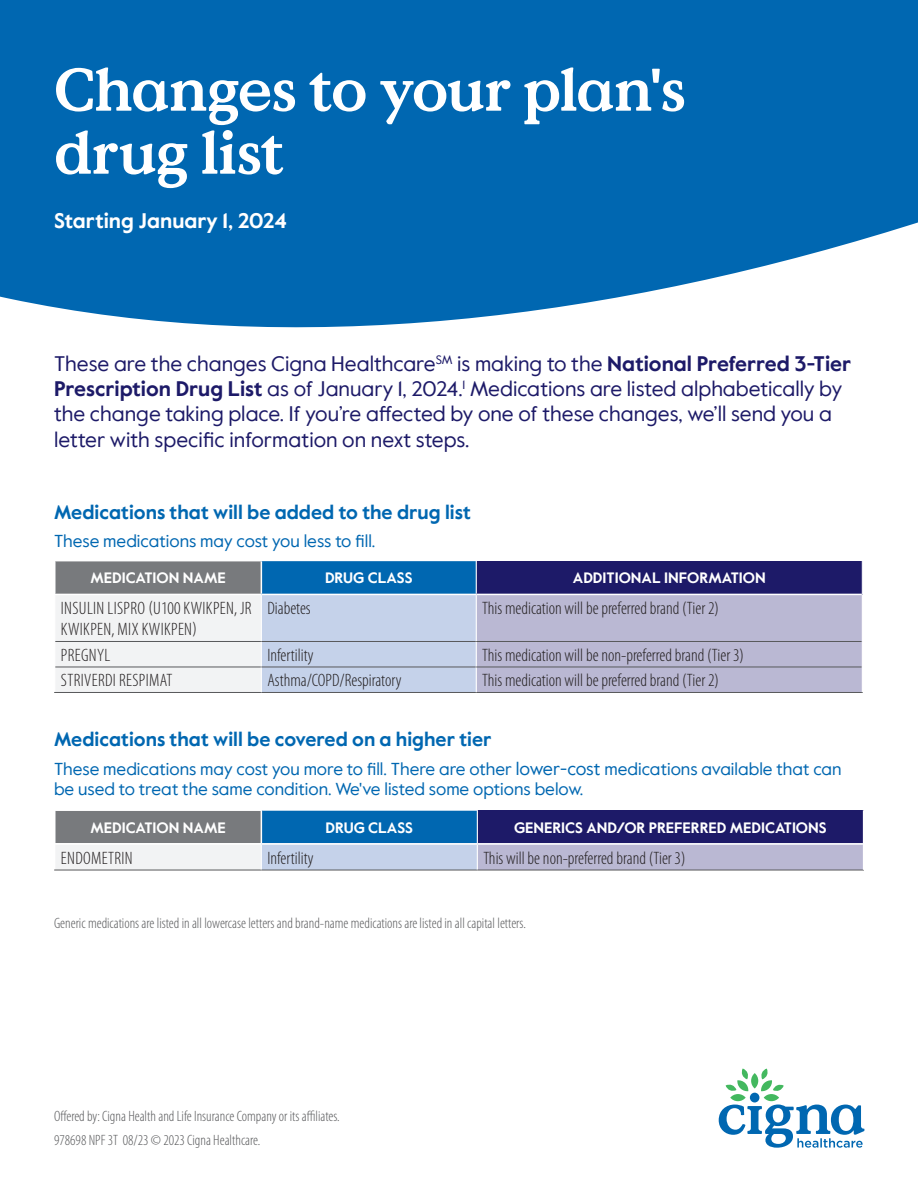
<style>
.page{position:relative;width:918px;height:1188px;background:#fff}
.page>*{position:absolute;margin:0;border:0;box-sizing:border-box;transform-origin:0 0}
.CHC_Headline_bold_40_42{font:700 60px/63px "Value Serif Pro";letter-spacing:-.02em;color:#fff}
.CHC_Intro_copy_regular_14_18{font:21px/25.2px "Value Sans Pro";color:#1d1a68}
.CHC_Subheadline_bold_14_17{font:700 21px "Value Sans Pro";color:#fff}
.CHC_Subheadline_bold_14_17-2{font:700 19.5px "Value Sans Pro";color:#0067b1}
.t1{font:300 condensed 18px "Myriad Pro";color:#231f20}
.t2{font:300 condensed 18px/21px "Myriad Pro";letter-spacing:.02em;color:#231f20}
.CHC_Intro_copy_regular_14_18-2{font:17.25px/20.7px "Value Sans Pro";color:#0067b1}
.t3{font:300 condensed 15px "Myriad Pro";color:#58595b}
.t4{font:700 15px "Value Sans Pro";color:#fff}
.CHC_Legal_copy_Cat{font:300 condensed 15px "Myriad Pro";color:#57585a}
.Legal_copy_Cat{font:300 condensed 15px "Myriad Pro";color:#57585a}
.s1{font-weight:700}
.s2{font-size:18px}
.s3{color:#58595b}
</style>
<div class="page">
<svg style="left:0;top:0;width:918px;height:328px;background:#1674b7"></svg>
<svg style="left:719px;top:1069px;width:146px;height:79px"></svg>
<div style="left:55px;top:561px;width:206px;height:33px;background:#787a7d"></div>
<div style="left:261px;top:561px;width:215px;height:33px;background:#0067b1"></div>
<div style="left:476px;top:561px;width:386px;height:33px;background:#1d1a68"></div>
<hr style="left:54px;top:692px;width:207px;height:1px;background:#58595b">
<hr style="left:261px;top:692px;width:215px;height:1px;background:#58595b">
<hr style="left:476px;top:692px;width:387px;height:1px;background:#58595b">
<svg style="left:55px;top:594px;width:808px;height:98px"></svg>
<hr style="left:476px;top:594px;width:386px;height:1px;background:#fff">
<hr style="left:476px;top:561px;width:1px;height:33px;background:#fff">
<hr style="left:261px;top:594px;width:215px;height:1px;background:#fff">
<hr style="left:54px;top:561px;width:2px;height:33px;background:#fff">
<hr style="left:261px;top:561px;width:1px;height:33px;background:#fff">
<hr style="left:54px;top:594px;width:207px;height:1px;background:#fff">
<div style="left:55px;top:810px;width:206px;height:34px;background:#787a7d"></div>
<div style="left:261px;top:810px;width:216px;height:34px;background:#0067b1"></div>
<div style="left:477px;top:810px;width:386px;height:34px;background:#1d1a68"></div>
<div style="left:55px;top:844px;width:206px;height:26px;background:#f2f3f4"></div>
<div style="left:261px;top:844px;width:216px;height:26px;background:#c5d2ea"></div>
<div style="left:477px;top:844px;width:386px;height:26px;background:#bab8d3"></div>
<hr style="left:54px;top:870px;width:207px;height:1px;background:#58595b">
<svg style="left:261px;top:845px;width:1px;height:25px"></svg>
<hr style="left:261px;top:870px;width:216px;height:1px;background:#58595b">
<svg style="left:477px;top:845px;width:1px;height:25px"></svg>
<hr style="left:477px;top:870px;width:387px;height:1px;background:#58595b">
<hr style="left:477px;top:843px;width:386px;height:2px;background:#fff">
<hr style="left:262px;top:810px;width:216px;height:1px;background:#fff">
<hr style="left:477px;top:810px;width:1px;height:33px;background:#fff">
<hr style="left:261px;top:843px;width:216px;height:2px;background:#fff">
<hr style="left:54px;top:811px;width:2px;height:32px;background:#fff">
<hr style="left:54px;top:809px;width:208px;height:2px;background:#fff">
<hr style="left:261px;top:811px;width:1px;height:32px;background:#fff">
<hr style="left:54px;top:843px;width:207px;height:2px;background:#fff">
<p class="CHC_Headline_bold_40_42" style="left:54px;top:61px;width:634px">Changes to your plan's drug list</p>
<p class="CHC_Subheadline_bold_14_17" style="left:54px;top:208px;width:234px">Starting January 1, 2024</p>
<p class="CHC_Intro_copy_regular_14_18" style="left:54px;top:352px;width:799px">These are the changes Cigna Healthcare<sup>SM</sup> is making to the <span class="s1">National Preferred 3-Tier Prescription Drug List</span> as of January 1, 2024.<sup>1</sup> Medications are listed alphabetically by the change taking place. If you’re affected by one of these changes, we’ll send you a letter with specific information on next steps.</p>
<p class="CHC_Subheadline_bold_14_17-2" style="left:54px;top:501px;width:418px">Medications that will be added to the drug list</p>
<p class="CHC_Intro_copy_regular_14_18-2" style="left:54px;top:531px;width:323px">These medications may cost you less to fill.</p>
<p class="t4" style="left:90px;top:569px;width:137px">MEDICATION NAME</p>
<p class="t4" style="left:325px;top:569px;width:89px">DRUG CLASS</p>
<p class="t4" style="left:573px;top:569px;width:194px">ADDITIONAL INFORMATION</p>
<p class="t2" style="left:61px;top:598px;width:192px">INSULIN LISPRO (U100 KWIKPEN, JR<br>KWIKPEN, MIX KWIKPEN)</p>
<p class="t1" style="left:267px;top:599px;width:45px">Diabetes</p>
<p class="t1" style="left:482px;top:599px;width:238px">This medication will be preferred brand (Tier 2)</p>
<p class="t2" style="left:61px;top:645px;width:51px">PREGNYL</p>
<p class="t1" style="left:267px;top:645px;width:48px">Infertility</p>
<p class="t1" style="left:482px;top:645px;width:263px">This medication will be non-preferred brand (Tier 3)</p>
<p class="t2" style="left:61px;top:670px;width:113px">STRIVERDI RESPIMAT</p>
<p class="t1" style="left:267px;top:671px;width:136px">Asthma/COPD/Respiratory</p>
<p class="t1" style="left:482px;top:671px;width:238px">This medication will be preferred brand (Tier 2)</p>
<p class="CHC_Subheadline_bold_14_17-2" style="left:54px;top:728px;width:439px">Medications that will be covered on a higher tier</p>
<p class="CHC_Intro_copy_regular_14_18-2" style="left:54px;top:759px;width:789px">These medications may cost you more to fill. There are other <span class="s2">lower-cost</span> medications available that can be used to treat the same condition. We've listed some options below.</p>
<p class="t4" style="left:90px;top:819px;width:137px">MEDICATION NAME</p>
<p class="t4" style="left:326px;top:819px;width:89px">DRUG CLASS</p>
<p class="t4" style="left:514px;top:819px;width:314px">GENERICS AND/OR PREFERRED MEDICATIONS</p>
<p class="t2" style="left:61px;top:848px;width:73px">ENDOMETRIN</p>
<p class="t1" style="left:267px;top:848px;width:48px">Infertility</p>
<p class="t1" style="left:483px;top:848px;width:204px">This will be non-preferred brand (Tier 3)</p>
<p class="t3" style="left:54px;top:915px;width:473px">Generic medications are listed in all lowercase letters and brand-name medications are listed in all capital letters.</p>
<p class="CHC_Legal_copy_Cat" style="left:54px;top:1108px;width:287px">Offered by: Cigna Health and Life Insurance Company or its affiliates.</p>
<p class="Legal_copy_Cat" style="left:54px;top:1132px;width:208px"><span class="s3">978698 NPF 3T</span> 08/23 © 2023 Cigna Healthcare.</p>
</div>
